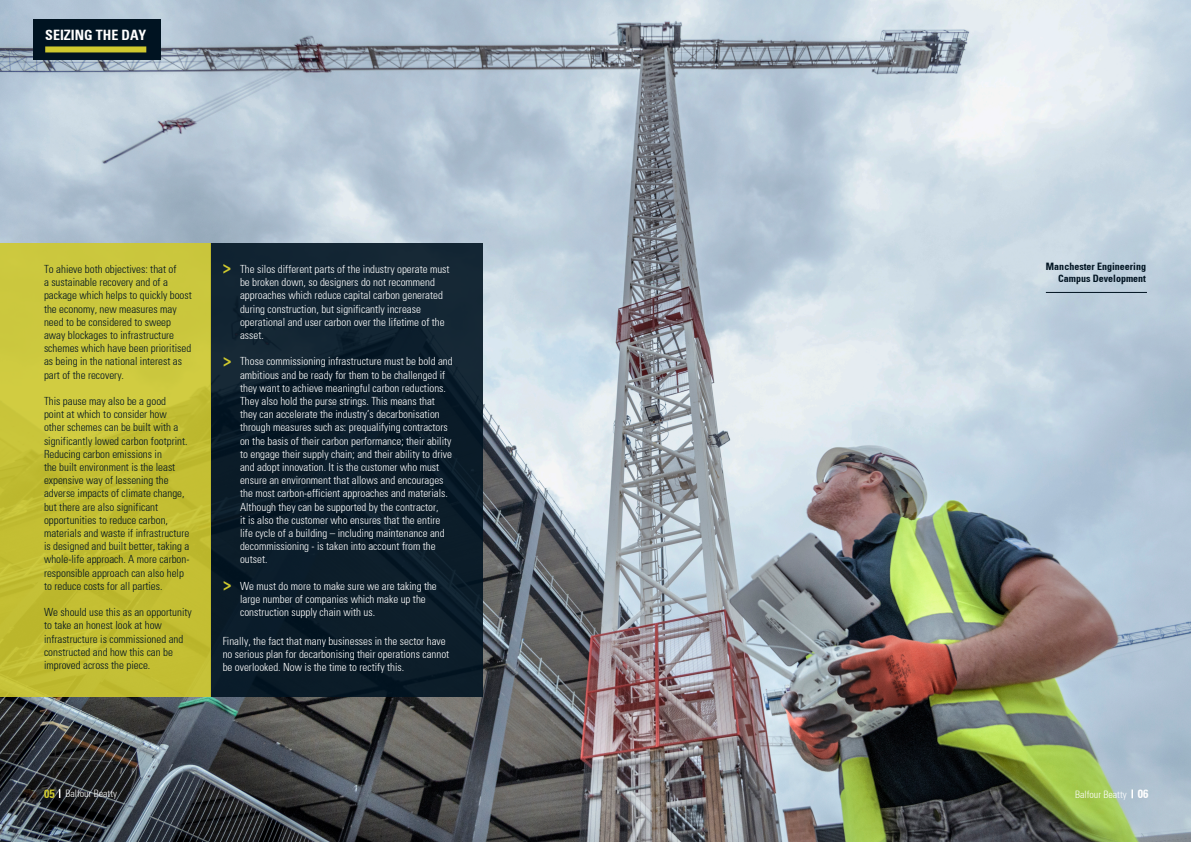
<style>
.page{position:relative;width:1191px;height:842px;background:#fff}
.page>*{position:absolute;margin:0;border:0;box-sizing:border-box;transform-origin:0 0}
.Body_text{font:700 condensed 16.8px "Univers";color:#cfc92e}
.t1{font:700 condensed 14px "Univers";color:#fff}
.t2{font:700 condensed 12px "Univers";color:#cfc92e}
.t3{font:700 condensed 12px "Univers";color:#fff}
.Body_text-2{font:300 condensed 11px/13.2px "Univers";color:#fff}
.Body_text-3{font:300 condensed 11px/13.2px "Univers";color:#001321}
.t4{font:700 condensed 10px/12px "Univers";color:#001321;text-align:right}
.t5{font:300 condensed 10px "Univers";color:#fff}
</style>
<div class="page">
<img style="left:0;top:0;width:1191px;height:842px">
<div style="left:33px;top:19px;width:127px;height:41px;background:#001321"></div>
<div style="left:211px;top:243px;width:272px;height:453px;background:#0c1d2a"></div>
<div style="left:0;top:243px;width:211px;height:453px;background:#c6c136"></div>
<div style="left:45px;top:46px;width:101px;height:6px;background:#cfc92e"></div>
<svg style="left:1131px;top:789px;width:2px;height:9px"></svg>
<hr style="left:1045px;top:292px;width:102px;height:1px;background:#001321">
<p class="t1" style="left:45px;top:26px;width:103px">SEIZING THE DAY</p>
<p class="Body_text-3" style="left:44px;top:262px;width:149px">To ahieve both objectives: that of<br>a sustainable recovery and of a package which helps to quickly boost the economy, new measures may need to be considered to sweep away blockages to infrastructure schemes which have been prioritised as being in the national interest as part of the recovery.</p>
<p class="Body_text-3" style="left:44px;top:394px;width:147px">This pause may also be a good<br>point at which to consider how other schemes can be built with a significantly lowed carbon footprint.<br>Reducing carbon emissions in<br>the built environment is the least expensive way of lessening the adverse impacts of climate change, but there are also significant opportunities to reduce carbon, materials and waste if infrastructure is designed and built better, taking a whole-life approach. A more carbon&shy;responsible approach can also help to reduce costs for all parties.</p>
<p class="Body_text-3" style="left:44px;top:606px;width:149px">We should use this as an opportunity to take an honest look at how infrastructure is commissioned and constructed and how this can be improved across the piece.</p>
<p class="Body_text" style="left:223px;top:257px;width:10px">&gt;</p>
<p class="Body_text" style="left:223px;top:350px;width:10px">&gt;</p>
<p class="Body_text" style="left:223px;top:574px;width:10px">&gt;</p>
<p class="Body_text-2" style="left:240px;top:262px;width:211px">The silos different parts of the industry operate must be broken down, so designers do not recommend approaches which reduce capital carbon generated during construction, but significantly increase operational and user carbon over the lifetime of the asset.</p>
<p class="Body_text-2" style="left:240px;top:355px;width:214px">Those commissioning infrastructure must be bold and ambitious and be ready for them to be challenged if they want to achieve meaningful carbon reductions.<br>They also hold the purse strings. This means that they can accelerate the industry’s decarbonisation through measures such as: prequalifying contractors on the basis of their carbon performance; their ability to engage their supply chain; and their ability to drive and adopt innovation. It is the customer who must ensure an environment that allows and encourages the most carbon-efficient approaches and materials.<br>Although they can be supported by the contractor,<br>it is also the customer who ensures that the entire life cycle of a building – including maintenance and decommissioning - is taken into account from the outset.</p>
<p class="Body_text-2" style="left:240px;top:579px;width:198px">We must do more to make sure we are taking the large number of companies which make up the construction supply chain with us.</p>
<p class="Body_text-2" style="left:223px;top:635px;width:228px">Finally, the fact that many businesses in the sector have no serious plan for decarbonising their operations cannot be overlooked. Now is the time to rectify this.</p>
<p class="t4" style="left:1046px;top:260px;width:101px">Manchester Engineering<br>Campus Development</p>
<p class="t2" style="left:44px;top:786px;width:12px">05</p>
<p class="t5" style="left:65px;top:788px;width:53px">Balfour Beatty</p>
<p class="t5" style="left:1075px;top:788px;width:53px">Balfour Beatty</p>
<p class="t3" style="left:1137px;top:787px;width:12px">06</p>
</div>
